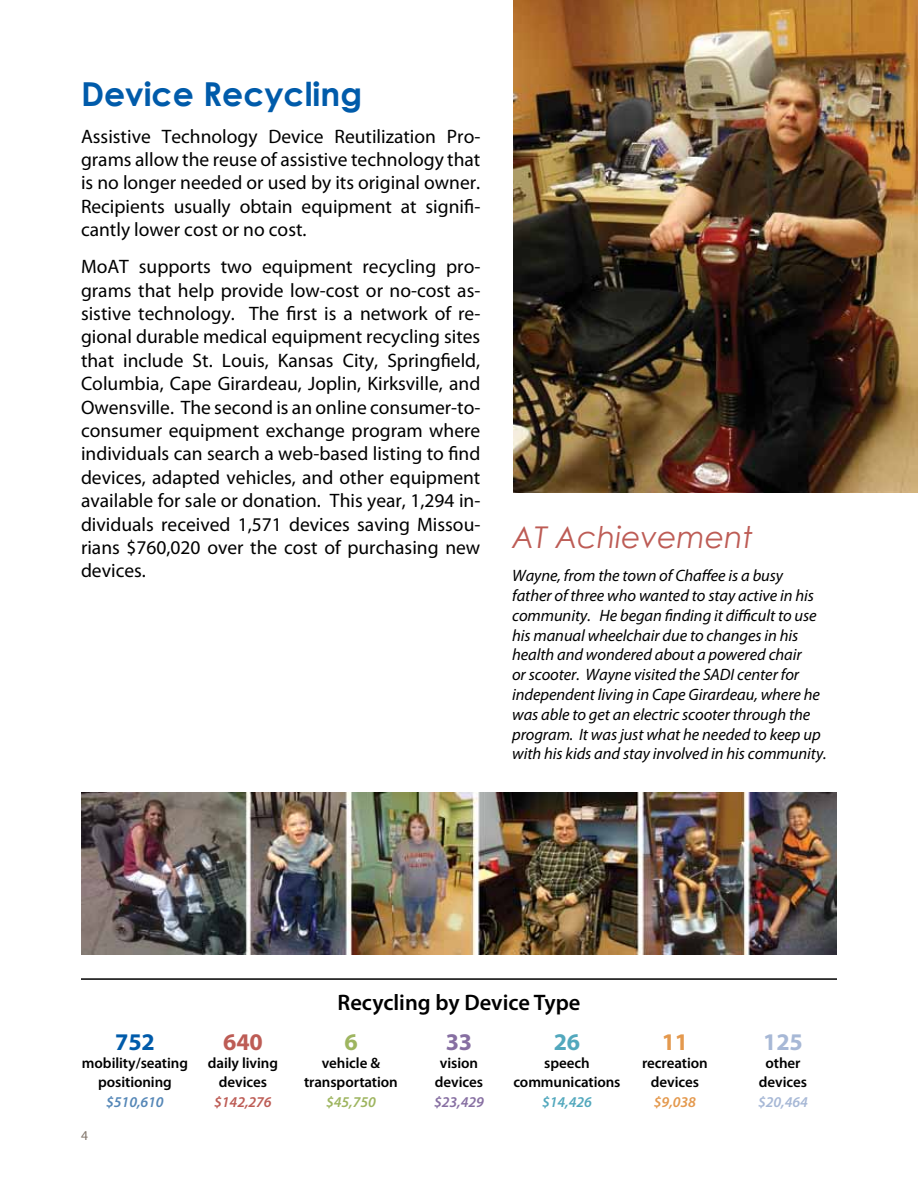
<style>
.page{position:relative;width:918px;height:1188px;background:#fff}
.page>*{position:absolute;margin:0;border:0;box-sizing:border-box;transform-origin:0 0}
.t1{font:700 33px "Century Gothic";color:#005baa}
.t2{font:italic 30px "Century Gothic";color:#bd5c55}
.t3{font:700 24px "Myriad Pro";color:#005baa}
.t4{font:700 24px "Myriad Pro";color:#bd5c55}
.t5{font:700 24px "Myriad Pro";color:#a7b8d6}
.t6{font:700 24px "Myriad Pro";color:#876fa2}
.t7{font:700 24px "Myriad Pro";color:#52a8bd}
.t8{font:700 24px "Myriad Pro";color:#e4994e}
.t9{font:700 24px "Myriad Pro";color:#9eb560}
.t10{font:600 22.5px "Myriad Pro";color:#000}
.t11{font:19.5px/23.4px "Myriad Pro";color:#000;text-align:justify}
.t12{font:italic 16.5px/19.8px "Myriad Pro";letter-spacing:-.005em;color:#000}
.t13{font:600 15px/18.8px "Myriad Pro";letter-spacing:-.005em;color:#000;text-align:center}
.t14{font:italic 600 15px "Myriad Pro";letter-spacing:-.005em;color:#5587b7}
.t15{font:italic 600 15px "Myriad Pro";letter-spacing:-.005em;color:#bd5c55}
.t16{font:italic 600 15px "Myriad Pro";color:#9eb560}
.t17{font:italic 600 15px "Myriad Pro";color:#876fa2}
.t18{font:italic 600 15px "Myriad Pro";color:#52a8bd}
.t19{font:italic 600 15px "Myriad Pro";color:#a7b8d6}
.t20{font:italic 600 15px "Myriad Pro";color:#e4994e}
.t21{font:13.5px "Myriad Pro";color:#807469}
</style>
<div class="page">
<img style="left:513px;top:0;width:405px;height:493px">
<hr style="left:81px;top:978px;width:756px;height:2px;background:#000">
<img style="left:81px;top:792px;width:756px;height:162px">
<h1 class="t1" style="left:81px;top:69px;width:283px">Device Recycling</h1>
<p class="t11" style="left:81px;top:124px;width:401px">Assistive Technology Device Reutilization Pro&shy;grams allow the reuse of assistive technology that is no longer needed or used by its original owner.<br>Recipients usually obtain equipment at signifi&shy;cantly lower cost or no cost.</p>
<p class="t11" style="left:81px;top:255px;width:401px">MoAT supports two equipment recycling pro&shy;grams that help provide low-cost or no-cost as&shy;sistive technology. The first is a network of re&shy;gional durable medical equipment recycling sites that include St. Louis, Kansas City, Springfield, Columbia, Cape Girardeau, Joplin, Kirksville, and Owensville. The second is an online consumer-to&shy;consumer equipment exchange program where individuals can search a web-based listing to find devices, adapted vehicles, and other equipment available for sale or donation. This year, 1,294 in&shy;dividuals received 1,571 devices saving Missou&shy;rians $760,020 over the cost of purchasing new devices.</p>
<h2 class="t2" style="left:512px;top:516px;width:242px">AT Achievement</h2>
<p class="t12" style="left:512px;top:565px;width:316px">Wayne, from the town of Chaffee is a busy father of three who wanted to stay active in his community. He began finding it difficult to use his manual wheelchair due to changes in his health and wondered about a powered chair<br>or scooter. Wayne visited the SADI center for independent living in Cape Girardeau, where he was able to get an electric scooter through the program. It was just what he needed to keep up with his kids and stay involved in his community.</p>
<p class="t3" style="left:115px;top:1026px;width:41px">752</p>
<p class="t13" style="left:82px;top:1054px;width:108px">mobility/seating positioning</p>
<p class="t4" style="left:223px;top:1026px;width:41px">640</p>
<p class="t13" style="left:208px;top:1054px;width:72px">daily living devices</p>
<p class="t10" style="left:337px;top:988px;width:245px">Recycling by Device Type</p>
<p class="t9" style="left:344px;top:1026px;width:15px">6</p>
<p class="t13" style="left:304px;top:1054px;width:95px">vehicle &amp; transportation</p>
<p class="t6" style="left:446px;top:1026px;width:28px">33</p>
<p class="t13" style="left:435px;top:1054px;width:50px">vision devices</p>
<p class="t7" style="left:554px;top:1026px;width:28px">26</p>
<p class="t13" style="left:513px;top:1054px;width:109px">speech communications</p>
<p class="t8" style="left:662px;top:1026px;width:28px">11</p>
<p class="t13" style="left:642px;top:1054px;width:67px">recreation devices</p>
<p class="t5" style="left:763px;top:1026px;width:41px">125</p>
<p class="t13" style="left:759px;top:1054px;width:50px">other devices</p>
<p class="t21" style="left:81px;top:1127px;width:8px">4</p>
<p class="t14" style="left:106px;top:1093px;width:59px">$510,610</p>
<p class="t15" style="left:214px;top:1093px;width:59px">$142,276</p>
<p class="t16" style="left:326px;top:1093px;width:51px">$45,750</p>
<p class="t17" style="left:434px;top:1093px;width:51px">$23,429</p>
<p class="t18" style="left:542px;top:1093px;width:51px">$14,426</p>
<p class="t20" style="left:654px;top:1093px;width:44px">$9,038</p>
<p class="t19" style="left:758px;top:1093px;width:51px">$20,464</p>
</div>
